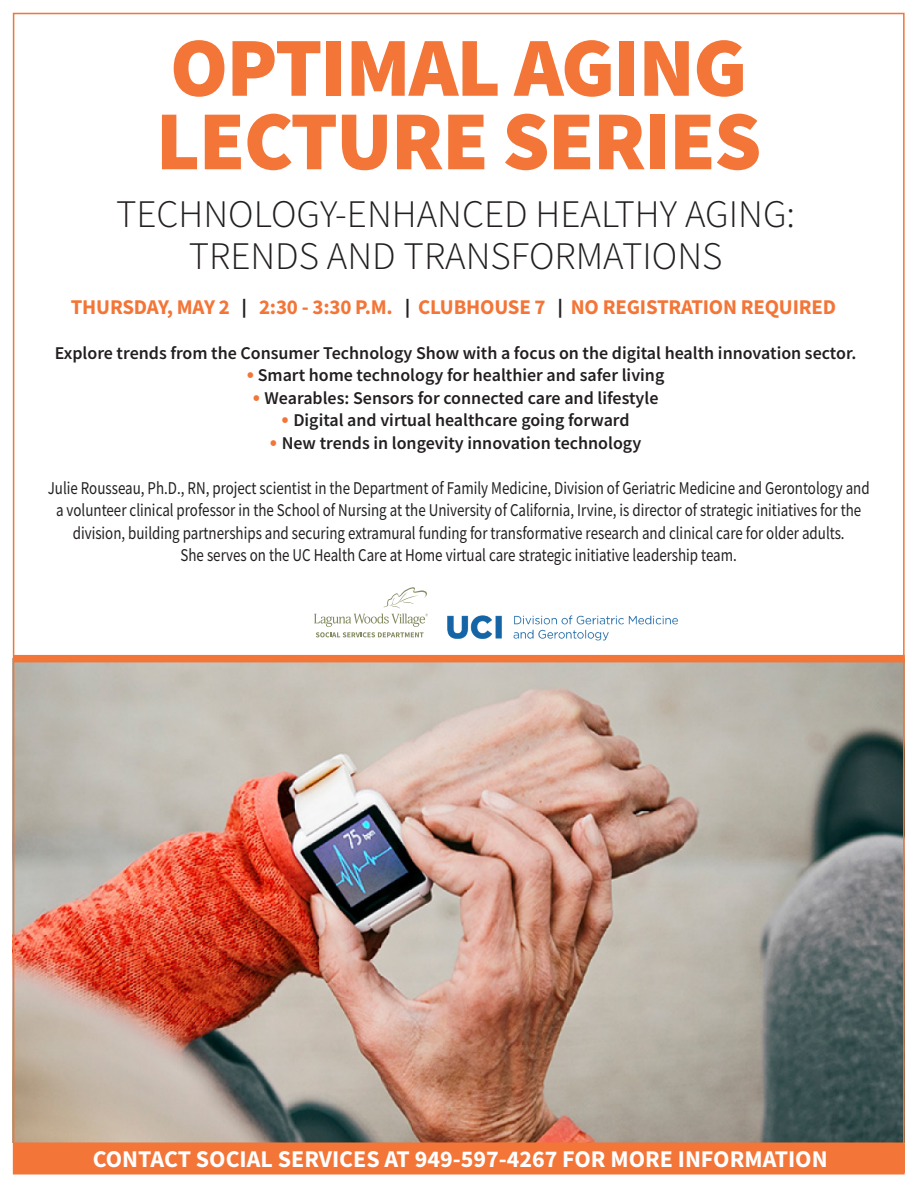
<style>
.page{position:relative;width:918px;height:1188px;background:#fff}
.page>*{position:absolute;margin:0;border:0;box-sizing:border-box;transform-origin:0 0}
.t1{font:900 84px "Source Sans Pro";letter-spacing:-.02em;color:#f37537}
.t2{font:300 39px "Source Sans Pro";color:#231f20}
.t3{font:700 24px "Source Sans Pro";color:#fff}
.t4{font:700 21px "Source Sans Pro";letter-spacing:-.01em;color:#f37537}
.t5{font:18px/22.5px "Source Sans Pro";color:#231f20;text-align:center;scale:.83 1}
.t6{font:600 18px "Source Sans Pro";color:#231f20}
.s1{font-size:18.9px;color:#231f20}
.s2{font-size:22.5px;color:#f37537}
</style>
<div class="page">
<img style="left:16px;top:662px;width:886px;height:480px">
<div style="left:14px;top:1145px;width:891px;height:28px;background:#f37537"></div>
<div style="left:14px;top:1142px;width:891px;height:8px;background:#f37537"></div>
<img style="left:447px;top:615px;width:231px;height:26px">
<svg style="left:314px;top:587px;width:114px;height:50px"></svg>
<div style="left:14px;top:655px;width:891px;height:7px;background:#f37537"></div>
<p class="t1" style="left:170px;top:10px;width:579px">OPTIMAL AGING</p>
<p class="t1" style="left:156px;top:83px;width:607px">LECTURE SERIES</p>
<p class="t2" style="left:116px;top:190px;width:681px">TECHNOLOGY-ENHANCED HEALTHY AGING:</p>
<p class="t2" style="left:189px;top:232px;width:535px">TRENDS AND TRANSFORMATIONS</p>
<p class="t4" style="left:71px;top:293px;width:767px">THURSDAY, MAY 2 <span class="s1">|</span> 2:30 - 3:30 P.M. <span class="s1">|</span> CLUBHOUSE 7 <span class="s1">|</span> NO REGISTRATION REQUIRED</p>
<p class="t6" style="left:55px;top:341px;width:803px">Explore trends from the Consumer Technology Show with a focus on the digital health innovation sector.</p>
<p class="t6" style="left:247px;top:364px;width:419px"><span class="s2">•</span> Smart home technology for healthier and safer living</p>
<p class="t6" style="left:253px;top:386px;width:407px"><span class="s2">•</span> Wearables: Sensors for connected care and lifestyle</p>
<p class="t6" style="left:282px;top:409px;width:350px"><span class="s2">•</span> Digital and virtual healthcare going forward</p>
<p class="t6" style="left:270px;top:431px;width:373px"><span class="s2">•</span> New trends in longevity innovation technology</p>
<p class="t5" style="left:48px;top:476px;width:992px">Julie Rousseau, Ph.D., RN, project scientist in the Department of Family Medicine, Division of Geriatric Medicine and Gerontology and a volunteer clinical professor in the School of Nursing at the University of California, Irvine, is director of strategic initiatives for the division, building partnerships and securing extramural funding for transformative research and clinical care for older adults.</p>
<p class="t5" style="left:180px;top:544px;width:672px">She serves on the UC Health Care at Home virtual care strategic initiative leadership team.</p>
<p class="t3" style="left:93px;top:1143px;width:736px">CONTACT SOCIAL SERVICES AT 949-597-4267 FOR MORE INFORMATION</p>
</div>
